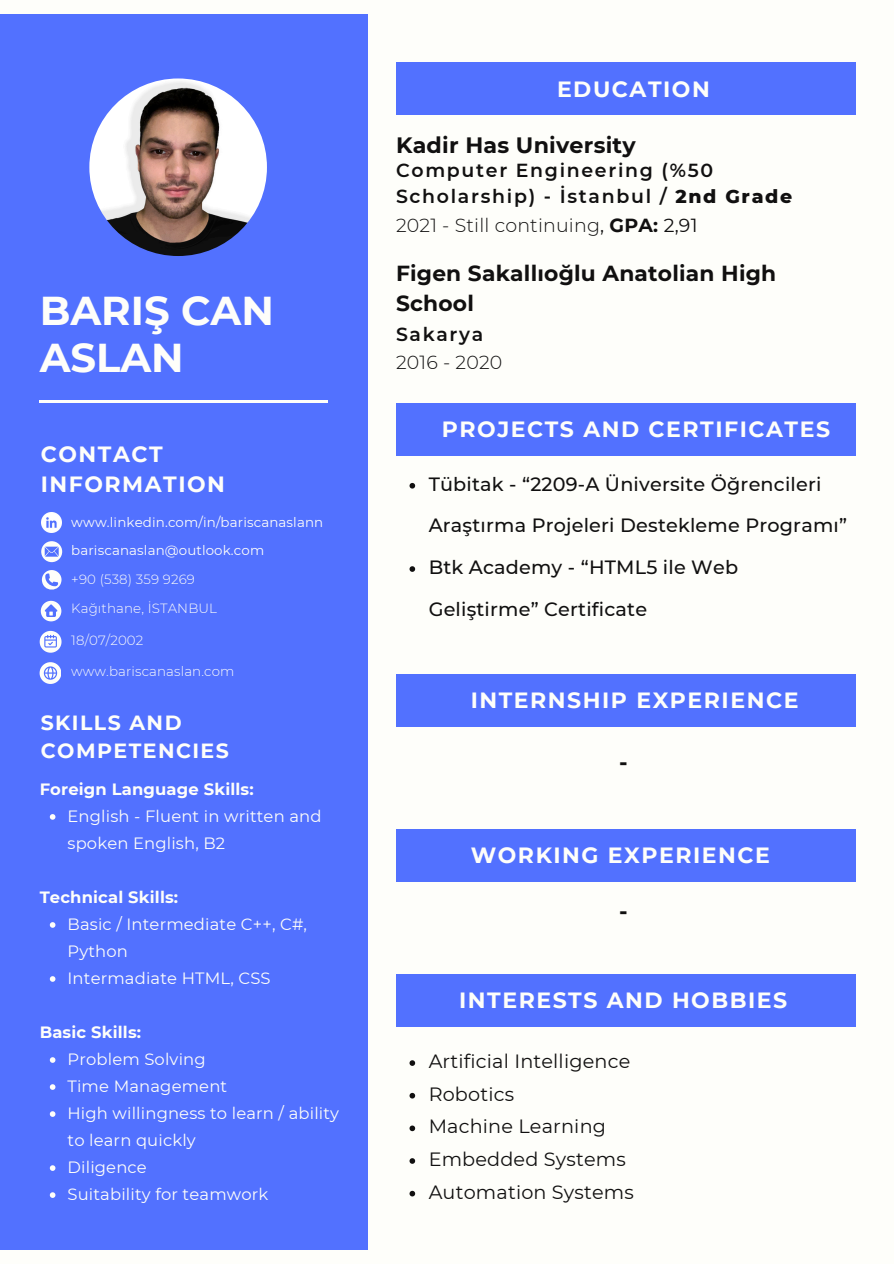
<style>
.page{position:relative;width:894px;height:1264px;background:#fff}
.page>*{position:absolute;margin:0;border:0;box-sizing:border-box;transform-origin:0 0}
.t1{font:700 40.2px/47.2px "Montserrat";color:#fefefa}
.t2{font:700 22.2px "Montserrat";letter-spacing:.01em;color:#111010}
.t3{font:700 22.05px/30.3px "Montserrat";letter-spacing:.07em;color:#fefefa}
.t4{font:700 21.75px/30.3px "Montserrat";letter-spacing:.01em;color:#111010}
.t5{font:700 20.55px/28.2px "Montserrat";letter-spacing:.07em;color:#fefefa}
.t6{font:500 19.2px/41.7px "Montserrat";letter-spacing:.01em;color:#111010}
.t7{font:19.2px "Montserrat";letter-spacing:.01em;color:#111010}
.t8{font:600 18.9px/25.8px "Montserrat";letter-spacing:.09em;color:#111010}
.t9{font:300 18.9px "Montserrat";letter-spacing:.01em;color:#111010}
.t10{font:16.35px/27px "Montserrat";letter-spacing:.01em;color:#fefefa}
.t11{font:700 16.35px "Montserrat";letter-spacing:.01em;color:#fefefa}
.t12{font:300 13.35px "Montserrat";letter-spacing:.01em;color:#fefefa}
.t13{font:13.35px "Montserrat";letter-spacing:.01em;color:#fefefa}
.s1{font-weight:800}
.s2{font-weight:400}
.s3{font-weight:700}
</style>
<div class="page">
<div style="left:0;top:0;width:893px;height:1263px;background:#fefefa"></div>
<div style="left:0;top:14px;width:367px;height:1235px;background:#5271ff"></div>
<hr style="left:40px;top:400px;width:288px;height:2px;background:#fefefa">
<img style="left:89px;top:78px;width:178px;height:178px;border-radius:50%">
<div style="left:396px;top:62px;width:459px;height:53px;background:#5271ff"></div>
<div style="left:396px;top:403px;width:459px;height:52px;background:#5271ff"></div>
<div style="left:396px;top:974px;width:459px;height:53px;background:#5271ff"></div>
<img style="left:41px;top:512px;width:21px;height:21px">
<svg style="left:41px;top:541px;width:21px;height:21px"></svg>
<svg style="left:42px;top:570px;width:19px;height:20px"></svg>
<svg style="left:41px;top:601px;width:20px;height:20px"></svg>
<svg style="left:40px;top:631px;width:21px;height:21px"></svg>
<div style="left:396px;top:674px;width:459px;height:53px;background:#5271ff"></div>
<div style="left:396px;top:829px;width:459px;height:52px;background:#5271ff"></div>
<svg style="left:40px;top:662px;width:21px;height:21px"></svg>
<svg style="left:50px;top:814px;width:5px;height:5px"></svg>
<svg style="left:50px;top:922px;width:5px;height:5px"></svg>
<svg style="left:50px;top:976px;width:5px;height:5px"></svg>
<svg style="left:50px;top:1057px;width:5px;height:5px"></svg>
<svg style="left:50px;top:1084px;width:5px;height:5px"></svg>
<svg style="left:50px;top:1111px;width:5px;height:5px"></svg>
<svg style="left:50px;top:1165px;width:5px;height:5px"></svg>
<svg style="left:50px;top:1192px;width:5px;height:5px"></svg>
<svg style="left:409px;top:483px;width:6px;height:5px"></svg>
<svg style="left:409px;top:566px;width:6px;height:6px"></svg>
<svg style="left:409px;top:1060px;width:6px;height:5px"></svg>
<svg style="left:409px;top:1092px;width:6px;height:6px"></svg>
<svg style="left:409px;top:1125px;width:6px;height:6px"></svg>
<svg style="left:409px;top:1158px;width:6px;height:5px"></svg>
<svg style="left:409px;top:1190px;width:6px;height:6px"></svg>
<h2 class="t1" style="left:40px;top:286px;width:235px">BARIŞ CAN<br>ASLAN</h2>
<h3 class="t3" style="left:41px;top:439px;width:186px">CONTACT<br>INFORMATION</h3>
<h4 class="t13" style="left:71px;top:513px;width:253px">www.li nkedi n.com/i n/bariscanaslann</h4>
<h5 class="t13" style="left:71px;top:542px;width:194px">bariscanaslan@outlook.com</h5>
<h2 class="t12" style="left:71px;top:571px;width:125px">+90 (538) 359 9269</h2>
<p class="t12" style="left:71px;top:600px;width:147px">Kağıthane, İSTANBUL</p>
<p class="t12" style="left:71px;top:632px;width:74px">18/07/2002</p>
<h2 class="t12" style="left:71px;top:663px;width:165px">www.bariscanaslan.com</h2>
<p class="t5" style="left:41px;top:708px;width:190px">SKILLS AND<br>COMPETENCIES</p>
<p class="t11" style="left:40px;top:779px;width:215px">Foreign Language Skills:</p>
<p class="t10" style="left:67px;top:802px;width:255px">English - Fluent i n written and spoken English, B2</p>
<p class="t11" style="left:40px;top:887px;width:140px">Technical Skills:</p>
<p class="t10" style="left:67px;top:910px;width:241px">Basic / Intermediate C++, C#,<br>Python</p>
<p class="t10" style="left:67px;top:964px;width:204px">Intermadiate HTML, CSS</p>
<p class="t11" style="left:40px;top:1022px;width:103px">Basic Skills:</p>
<p class="t10" style="left:67px;top:1045px;width:140px">Problem Solvi ng</p>
<p class="t10" style="left:67px;top:1072px;width:161px">Ti me Management</p>
<p class="t10" style="left:67px;top:1099px;width:273px">High willingness to learn / ability to learn quickly</p>
<p class="t10" style="left:67px;top:1153px;width:81px">Di ligence</p>
<p class="t10" style="left:67px;top:1180px;width:202px">Suitabi lity for teamwork</p>
<h2 class="t3" style="left:557px;top:74px;width:154px">EDUCATION</h2>
<h6 class="t2" style="left:396px;top:131px;width:241px">Kadir Has University</h6>
<p class="t8" style="left:396px;top:158px;width:397px">Computer Engineering (%50<br>Scholarship) - İstanbul / <span class="s1">2nd Grade</span></p>
<h6 class="t9" style="left:396px;top:214px;width:303px">2021 - Sti ll conti nui ng<span class="s2">,</span> <span class="s3">GPA:</span> <span class="s2">2,91</span></h6>
<p class="t4" style="left:396px;top:258px;width:381px">Figen Sakallıoğlu Anatolian High<br>School</p>
<p class="t8" style="left:396px;top:321px;width:89px">Sakarya</p>
<h6 class="t9" style="left:396px;top:351px;width:108px">2016 - 2020</h6>
<p class="t3" style="left:442px;top:413px;width:389px">PROJECTS AND CERTIFICATES</p>
<p class="t6" style="left:428px;top:463px;width:420px">Tübitak - “2209-A Üniversite Öğrenci leri<br>Araştırma Projeleri Destekleme Programı”</p>
<p class="t6" style="left:428px;top:546px;width:311px">Btk Academy - “HTML5 i le Web<br>Gelişti rme” Certificate</p>
<h2 class="t3" style="left:470px;top:685px;width:329px">INTERNSHIP EXPERIENCE</h2>
<p class="t2" style="left:619px;top:748px;width:10px">-</p>
<h2 class="t3" style="left:470px;top:839px;width:301px">WORKING EXPERIENCE</h2>
<p class="t2" style="left:619px;top:897px;width:10px">-</p>
<h5 class="t3" style="left:459px;top:985px;width:329px">INTERESTS AND HOBBIES</h5>
<p class="t7" style="left:428px;top:1049px;width:203px">Artificial Intelligence</p>
<p class="t7" style="left:428px;top:1082px;width:87px">Roboti cs</p>
<h2 class="t7" style="left:428px;top:1114px;width:179px">Machi ne Learni ng</h2>
<h3 class="t7" style="left:428px;top:1147px;width:198px">Embedded Systems</h3>
<h4 class="t7" style="left:428px;top:1180px;width:207px">Automation Systems</h4>
</div>
